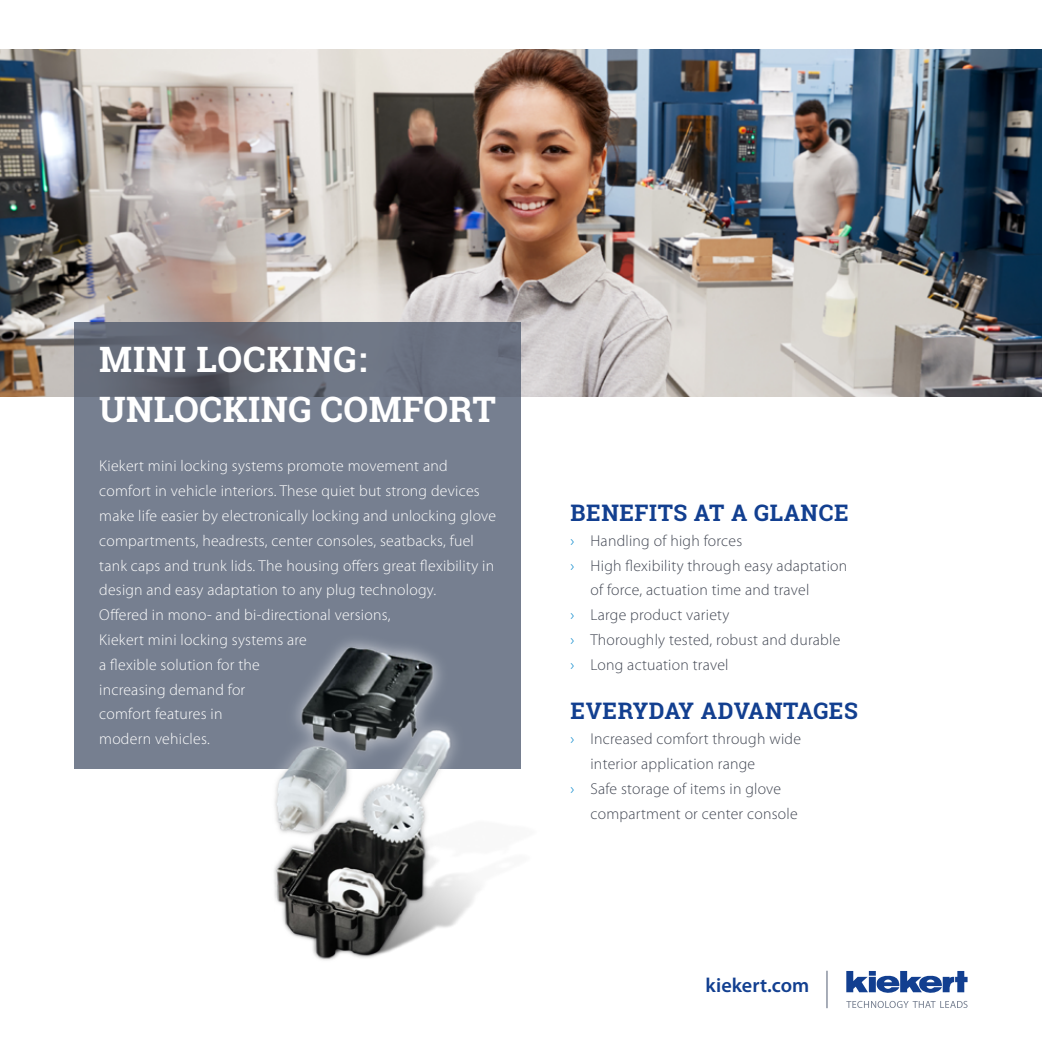
<style>
.page{position:relative;width:1042px;height:1042px;background:#fff}
.page>*{position:absolute;margin:0;border:0;box-sizing:border-box;transform-origin:0 0}
.t1{font:700 35px/49.5px "Roboto Slab";letter-spacing:.015em;color:#fff}
.t2{font:700 22.75px "Roboto Slab";letter-spacing:.025em;color:#123f90}
.t3{font:600 20.12px "Myriad Pro";color:#123f90}
.t4{font:300 15.75px/24.8px "Myriad Pro";letter-spacing:.015em;color:#fff}
.t5{font:300 15.75px "Myriad Pro";letter-spacing:.015em;color:#424753}
.s1{color:#0084ca}
</style>
<div class="page">
<img style="left:0;top:50px;width:1042px;height:347px">
<svg style="left:74px;top:322px;width:447px;height:447px;background:#727a8b"></svg>
<img style="left:215px;top:608px;width:306px;height:353px">
<svg style="left:846px;top:971px;width:121px;height:37px"></svg>
<hr style="left:826px;top:970px;width:1px;height:38px;background:#767f90">
<h1 class="t1" style="left:99px;top:335px;width:398px">MINI LOCKING :<br>UNLOCKING COMFORT</h1>
<p class="t4" style="left:99px;top:455px;width:398px">Kiekert mini locking systems promote movement and comfort in vehicle interiors. These quiet but strong devices make life easier by electronically locking and unlocking glove compartments, headrests, center consoles, seatbacks, fuel tank caps and trunk lids. The housing offers great flexibility in design and easy adaptation to any plug technology.<br>Offered in mono- and bi-directional versions,<br>Kiekert mini locking systems are<br>a flexible solution for the<br>increasing demand for<br>comfort features in<br>modern vehicles.</p>
<h2 class="t2" style="left:570px;top:500px;width:279px">BENEFITS AT A GLANCE</h2>
<p class="t5" style="left:570px;top:534px;width:173px"><span class="s1">›</span> Handling of high forces</p>
<p class="t5" style="left:570px;top:559px;width:278px"><span class="s1">›</span> High flexibility through easy adaptation</p>
<p class="t5" style="left:590px;top:584px;width:220px">of force, actuation time and travel</p>
<p class="t5" style="left:570px;top:609px;width:160px"><span class="s1">›</span> Large product variety</p>
<p class="t5" style="left:570px;top:634px;width:271px"><span class="s1">›</span> Thoroughly tested, robust and durable</p>
<p class="t5" style="left:570px;top:658px;width:159px"><span class="s1">›</span> Long actuation travel</p>
<h2 class="t2" style="left:570px;top:698px;width:289px">EVERYDAY ADVANTAGES</h2>
<p class="t5" style="left:570px;top:733px;width:232px"><span class="s1">›</span> Increased comfort through wide</p>
<p class="t5" style="left:590px;top:758px;width:166px">interior application range</p>
<p class="t5" style="left:570px;top:782px;width:212px"><span class="s1">›</span> Safe storage of items in glove</p>
<p class="t5" style="left:590px;top:807px;width:209px">compartment or center console</p>
<p class="t3" style="left:705px;top:973px;width:105px">kiekert.com</p>
</div>
